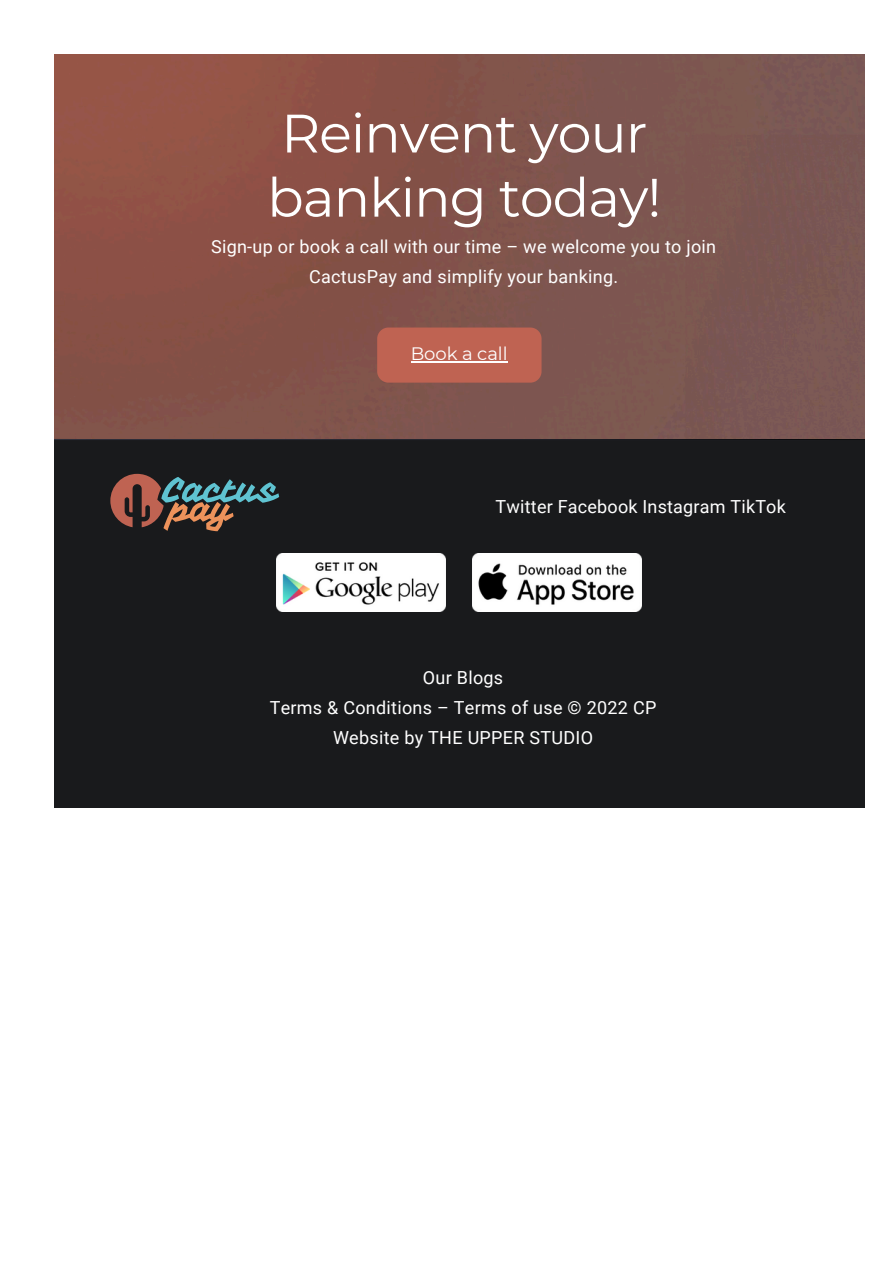
<style>
.page{position:relative;width:894px;height:1264px;background:#fff}
.page>*{position:absolute;margin:0;border:0;box-sizing:border-box;transform-origin:0 0}
.t1{font:54px/64.2px "Montserrat";letter-spacing:-.02em;color:#fff}
.t2{font:18px/30.3px "Roboto";letter-spacing:.015em;color:#fff;text-align:center}
.t3{font:18px "Montserrat";letter-spacing:-.005em;color:#fff}
</style>
<div class="page">
<img style="left:54px;top:54px;width:810px;height:385px">
<div style="left:54px;top:440px;width:810px;height:367px;background:#191a1c"></div>
<svg style="left:54px;top:439px;width:810px;height:1px"></svg>
<svg style="left:110px;top:474px;width:169px;height:57px"></svg>
<div style="left:377px;top:327px;width:164px;height:55px;background:#bf6352"></div>
<img style="left:277px;top:554px;width:169px;height:57px">
<img style="left:472px;top:554px;width:169px;height:57px">
<hr style="left:410px;top:361px;width:97px;height:1px;background:#fff">
<h1 class="t1" style="left:267px;top:101px;width:395px">Reinvent your banking today!</h1>
<h1 class="t2" style="left:211px;top:231px;width:506px">Sign-up or book a call with our time – we welcome you to join<br>CactusPay and simplify your banking.</h1>
<h1 class="t3" style="left:410px;top:343px;width:98px">Book a call</h1>
<p class="t2" style="left:495px;top:491px;width:292px">Twitter Facebook Instagram TikTok</p>
<p class="t2" style="left:269px;top:662px;width:388px">Our Blogs<br>Terms &amp; Conditions – Terms of use © 2022 CP<br>Website by THE UPPER STUDIO</p>
</div>
